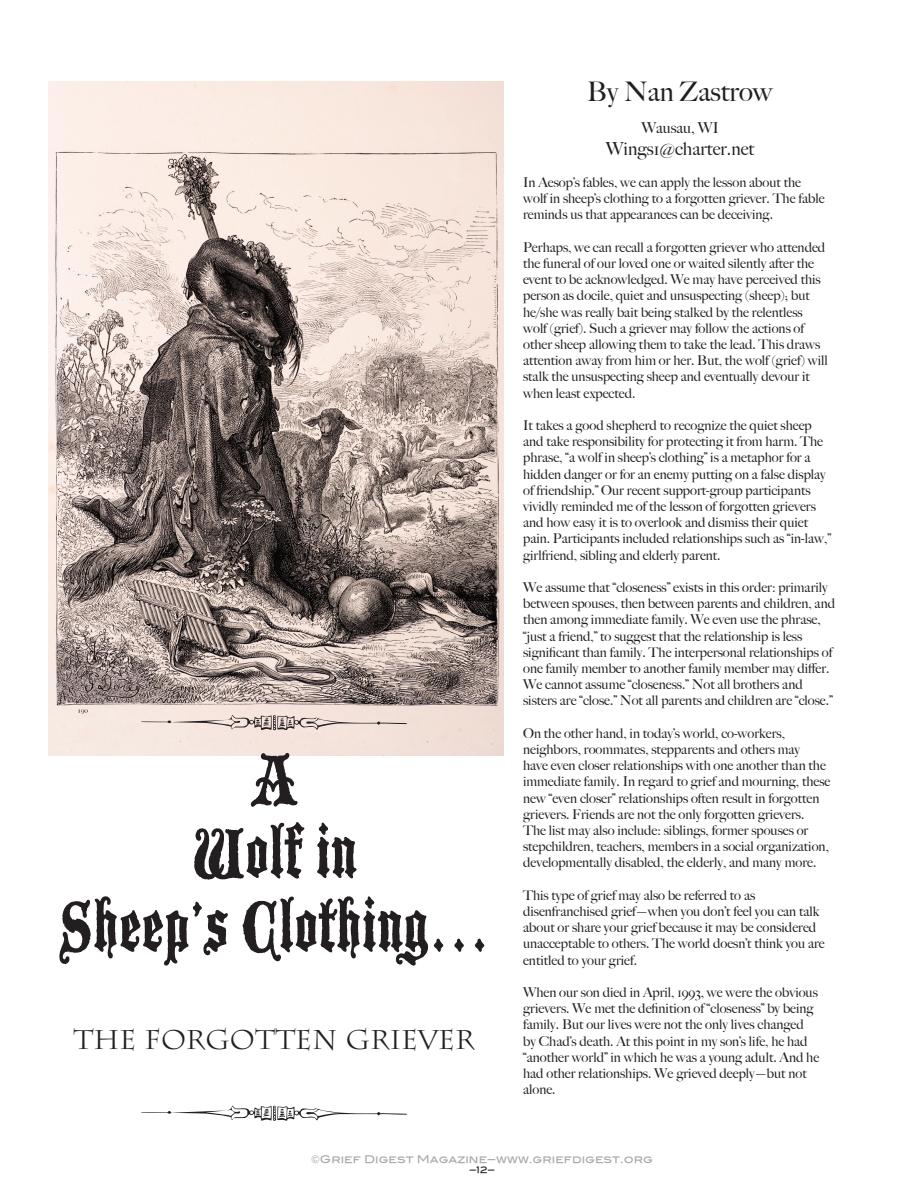
<style>
.page{position:relative;width:918px;height:1188px;background:#fff}
.page>*{position:absolute;margin:0;border:0;box-sizing:border-box;transform-origin:0 0}
.t1{font:76.8px/73.8px "Blackmoor Let Plain";color:#231f20;text-align:center;scale:.8 1}
.t2{font:60px "Intellecta Borders";color:#231f20}
.t3{font:27px "Charlemagne Std";color:#231f20}
.t4{font:500 27px "Big Caslon";color:#231f20}
.t5{font:500 18px "Big Caslon";color:#231f20}
.t6{font:500 15px "Big Caslon";color:#231f20}
.t7{font:500 13.5px/16.2px "Big Caslon";color:#231f20}
.t8{font:10.5px "Blair Md ITCTT Medium";color:#a8a9ad}
.t9{font:9px "Blair Md ITCTT Medium";color:#231f20}
</style>
<div class="page">
<img style="left:49px;top:81px;width:454px;height:675px">
<h2 class="t2" style="left:140px;top:675px;width:269px">a</h2>
<h1 class="t1" style="left:59px;top:743px;width:541px">A<br>Wolf in<br>Sheep’s Clothing…</h1>
<h3 class="t3" style="left:74px;top:1024px;width:403px">THE FORGOTTEN GRIEVER</h3>
<h2 class="t2" style="left:140px;top:1065px;width:269px">a</h2>
<h3 class="t4" style="left:587px;top:75px;width:187px">By Nan Zastrow</h3>
<p class="t6" style="left:641px;top:119px;width:79px">Wausau, WI</p>
<h3 class="t5" style="left:606px;top:138px;width:150px">Wings1@charter.net</h3>
<p class="t7" style="left:523px;top:174px;width:303px">In Aesop’s fables, we can apply the lesson about the wolf in sheep’s clothing to a forgotten griever. The fable reminds us that appearances can be deceiving.</p>
<p class="t7" style="left:523px;top:239px;width:306px">Perhaps, we can recall a forgotten griever who attended the funeral of our loved one or waited silently after the event to be acknowledged. We may have perceived this person as docile, quiet and unsuspecting (sheep); but he/she was really bait being stalked by the relentless wolf (grief). Such a griever may follow the actions of other sheep allowing them to take the lead. This draws attention away from him or her. But, the wolf (grief) will stalk the unsuspecting sheep and eventually devour it when least expected.</p>
<p class="t7" style="left:523px;top:417px;width:309px">It takes a good shepherd to recognize the quiet sheep and take responsibility for protecting it from harm. The phrase, “a wolf in sheep’s clothing” is a metaphor for a hidden danger or for an enemy putting on a false display of friendship.” Our recent support-group participants vividly reminded me of the lesson of forgotten grievers and how easy it is to overlook and dismiss their quiet pain. Participants included relationships such as “in-law,” girlfriend, sibling and elderly parent.</p>
<p class="t7" style="left:523px;top:579px;width:313px">We assume that “closeness” exists in this order: primarily between spouses, then between parents and children, and then among immediate family. We even use the phrase, “just a friend,” to suggest that the relationship is less significant than family. The interpersonal relationships of one family member to another family member may differ.<br>We cannot assume “closeness.” Not all brothers and sisters are “close.” Not all parents and children are “close.”</p>
<p class="t7" style="left:523px;top:725px;width:309px">On the other hand, in today’s world, co-workers, neighbors, roommates, stepparents and others may<br>have even closer relationships with one another than the immediate family. In regard to grief and mourning, these new “even closer” relationships often result in forgotten grievers. Friends are not the only forgotten grievers.<br>The list may also include: siblings, former spouses or stepchildren, teachers, members in a social organization, developmentally disabled, the elderly, and many more.</p>
<p class="t7" style="left:523px;top:887px;width:303px">This type of grief may also be referred to as disenfranchised grief—when you don’t feel you can talk about or share your grief because it may be considered unacceptable to others. The world doesn’t think you are entitled to your grief.</p>
<p class="t7" style="left:523px;top:984px;width:298px">When our son died in April, 1993, we were the obvious grievers. We met the definition of “closeness” by being family. But our lives were not the only lives changed by Chad’s death. At this point in my son’s life, he had “another world” in which he was a young adult. And he had other relationships. We grieved deeply—but not alone.</p>
<p class="t8" style="left:311px;top:1152px;width:343px">©Grief Digest Magazine–www.griefdigest.org</p>
<p class="t9" style="left:469px;top:1165px;width:28px">–12–</p>
</div>
